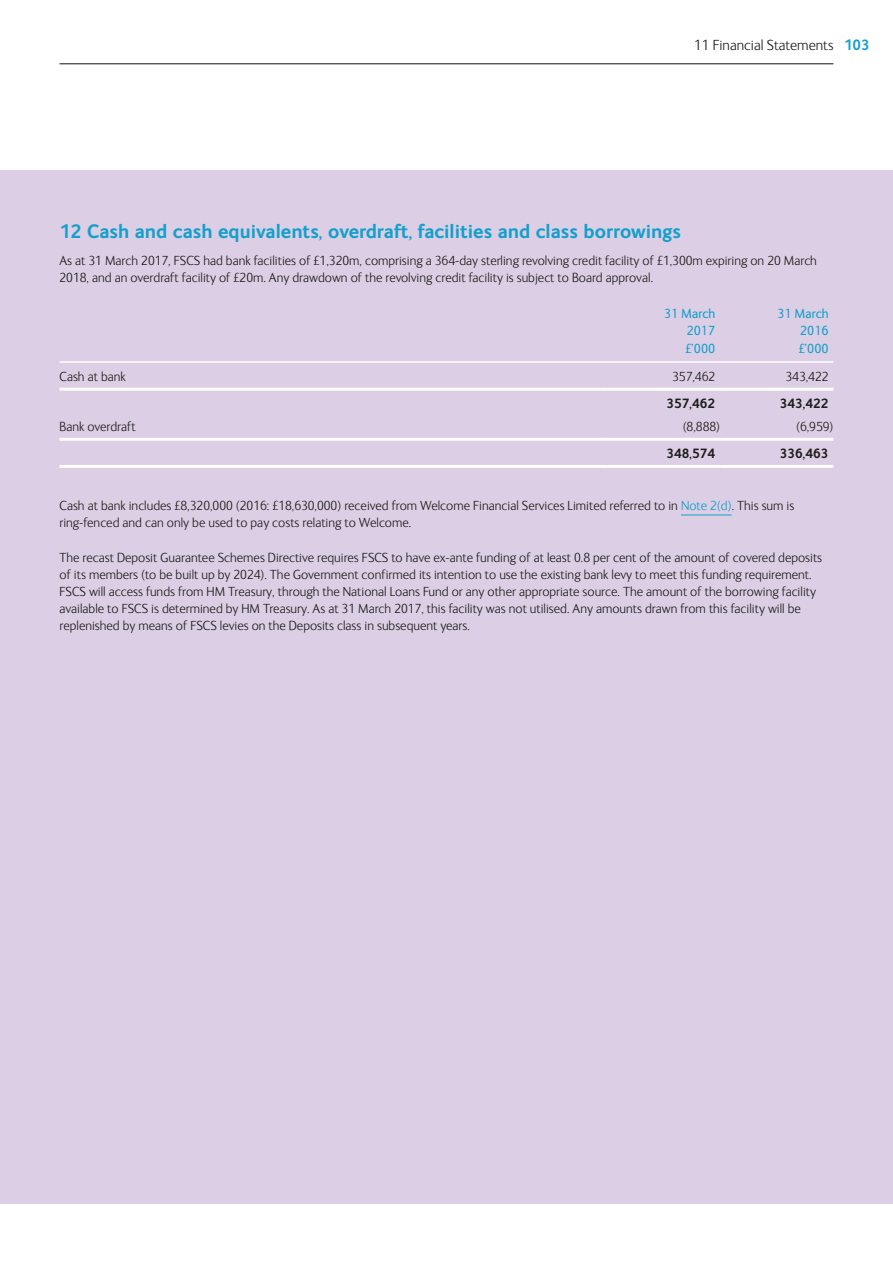
<style>
.page{position:relative;width:893px;height:1263px;background:#fff}
.page>*{position:absolute;margin:0;border:0;box-sizing:border-box;transform-origin:0 0}
.t1{font:700 19.5px "FS Ingrid";color:#13a0cb}
.t2{font:300 15px "FS Ingrid";color:#1d1d1b}
.t3{font:300 13.5px/17px "FS Ingrid";color:#1d1d1b}
.t4{font:13.5px/17px "FS Ingrid";color:#13a0cb;text-align:right}
.t5{font:700 13.5px "FS Ingrid";color:#1d1d1b}
.s1{font-weight:700;color:#13a0cb}
.s2{color:#13a0cb}
</style>
<div class="page">
<div style="left:0;top:170px;width:893px;height:1034px;background:#dccee4"></div>
<hr style="left:681px;top:515px;width:51px;height:1px;background:#13a0cb">
<hr style="left:60px;top:438px;width:547px;height:3px;background:#fff">
<hr style="left:607px;top:438px;width:113px;height:3px;background:#fff">
<hr style="left:720px;top:438px;width:113px;height:3px;background:#fff">
<hr style="left:60px;top:361px;width:547px;height:2px;background:#fff">
<hr style="left:607px;top:361px;width:113px;height:2px;background:#fff">
<hr style="left:720px;top:361px;width:113px;height:2px;background:#fff">
<hr style="left:60px;top:388px;width:547px;height:3px;background:#fff">
<hr style="left:607px;top:388px;width:113px;height:3px;background:#fff">
<hr style="left:720px;top:388px;width:113px;height:3px;background:#fff">
<hr style="left:60px;top:465px;width:547px;height:3px;background:#fff">
<hr style="left:607px;top:465px;width:113px;height:3px;background:#fff">
<hr style="left:720px;top:465px;width:113px;height:3px;background:#fff">
<hr style="left:60px;top:63px;width:773px;height:1px;background:#1d1d1b">
<p class="t2" style="left:694px;top:35px;width:177px">11 Financial Statements <span class="s1">103</span></p>
<h1 class="t1" style="left:60px;top:219px;width:623px">12 Cash and cash equivalents, overdraft, facilities and class borrowings</h1>
<p class="t3" style="left:60px;top:252px;width:759px">As at 31 March 2017, FSCS had bank facilities of £1,320m, comprising a 364-day sterling revolving credit facility of £1,300m expiring on 20 March<br>2018, and an overdraft facility of £20m. Any drawdown of the revolving credit facility is subject to Board approval.</p>
<p class="t4" style="left:664px;top:304px;width:53px">31 March<br>2017</p>
<p class="t4" style="left:777px;top:304px;width:53px">31 March<br>2016</p>
<p class="t4" style="left:685px;top:340px;width:31px">£’000</p>
<p class="t4" style="left:799px;top:340px;width:31px">£’000</p>
<p class="t3" style="left:60px;top:367px;width:68px">Cash at bank</p>
<p class="t3" style="left:672px;top:367px;width:45px">357,462</p>
<p class="t3" style="left:785px;top:367px;width:45px">343,422</p>
<p class="t5" style="left:666px;top:394px;width:50px">357,462</p>
<p class="t5" style="left:780px;top:394px;width:50px">343,422</p>
<p class="t3" style="left:60px;top:417px;width:78px">Bank overdraft</p>
<p class="t3" style="left:683px;top:417px;width:39px">(8,888)</p>
<p class="t3" style="left:796px;top:417px;width:39px">(6,959)</p>
<p class="t5" style="left:666px;top:444px;width:50px">348,574</p>
<p class="t5" style="left:780px;top:444px;width:50px">336,463</p>
<p class="t3" style="left:60px;top:497px;width:736px">Cash at bank includes £8,320,000 (2016: £18,630,000) received from Welcome Financial Services Limited referred to in <span class="s2">Note 2(d)</span>. This sum is ring-fenced and can only be used to pay costs relating to Welcome.</p>
<p class="t3" style="left:60px;top:548px;width:764px">The recast Deposit Guarantee Schemes Directive requires FSCS to have ex-ante funding of at least 0.8 per cent of the amount of covered deposits of its members (to be built up by 2024). The Government confirmed its intention to use the existing bank levy to meet this funding requirement.<br>FSCS will access funds from HM Treasury, through the National Loans Fund or any other appropriate source. The amount of the borrowing facility available to FSCS is determined by HM Treasury. As at 31 March 2017, this facility was not utilised. Any amounts drawn from this facility will be replenished by means of FSCS levies on the Deposits class in subsequent years.</p>
</div>
